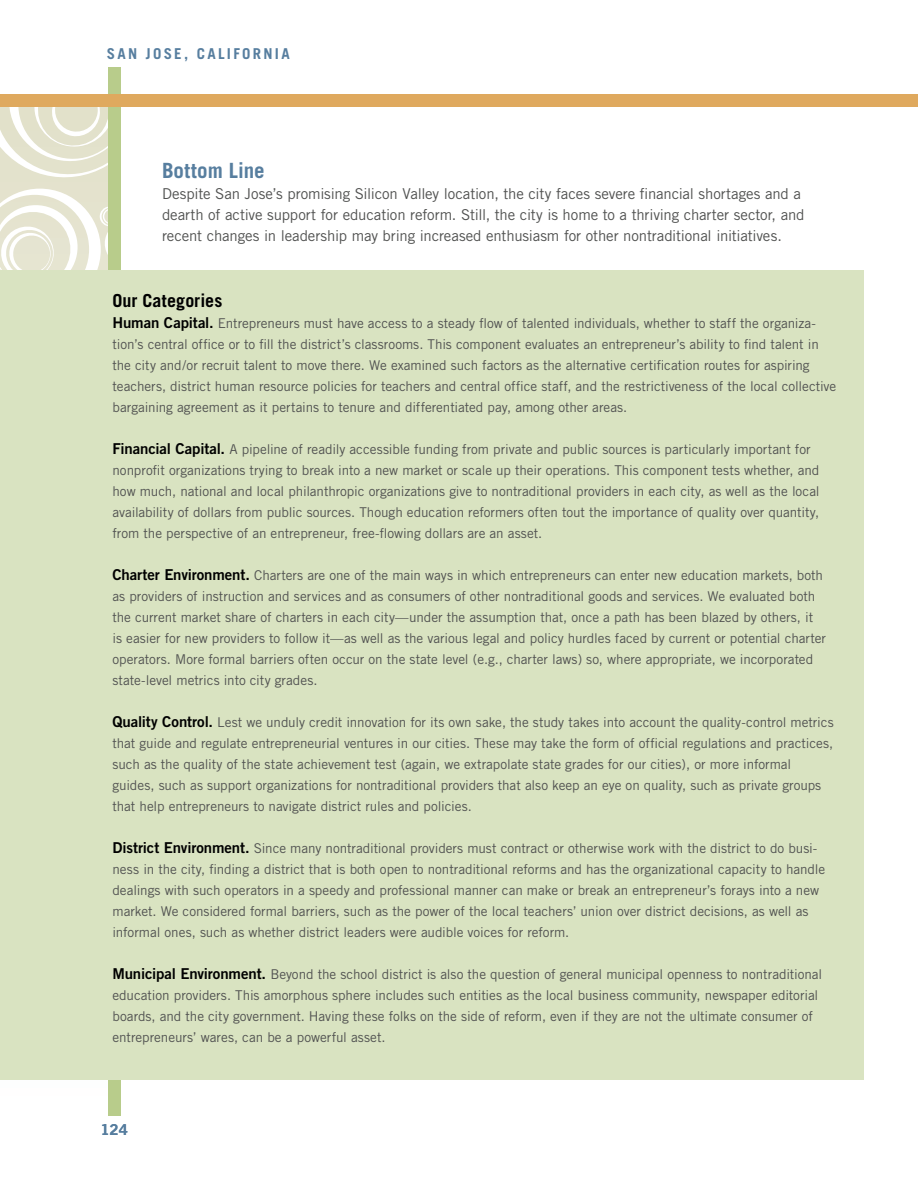
<style>
.page{position:relative;width:918px;height:1188px;background:#fff}
.page>*{position:absolute;margin:0;border:0;box-sizing:border-box;transform-origin:0 0}
.Bulleted_List{font:700 21px "Trade Gothic";color:#577e9f}
.t1{font:700 18px "Trade Gothic";letter-spacing:.01em;color:#000}
.Bulleted_List-2{font:15px/21px "Trade Gothic";letter-spacing:-.01em;color:#515251}
.t2{font:700 15px "Trade Gothic";letter-spacing:.15em;color:#577e9f}
.t3{font:15px "Trade Gothic Bold Two";color:#577e9f}
.t4{font:13.5px/21px "Trade Gothic";letter-spacing:-.005em;color:#515251}
.s1{font-family:"Trade Gothic Bold Two";font-size:15px;color:#000}
</style>
<div class="page">
<svg style="left:0;top:107px;width:108px;height:163px"></svg>
<div style="left:108px;top:67px;width:12px;height:1049px;background:#b8cc8b"></div>
<div style="left:0;top:94px;width:918px;height:13px;background:#dfa95e"></div>
<div style="left:0;top:270px;width:864px;height:810px;background:#d9e3c1"></div>
<p class="t2" style="left:107px;top:45px;width:183px">San Jose, Ca lifornia</p>
<p class="Bulleted_List" style="left:162px;top:158px;width:104px">Bottom Line</p>
<p class="Bulleted_List-2" style="left:162px;top:183px;width:644px">Despite San Jose’s promising Silicon Valley location, the city faces severe financial shortages and a dearth of active support for education reform. Still, the city is home to a thriving charter sector, and recent changes in leadership may bring increased enthusiasm for other nontraditional initiatives.</p>
<p class="t1" style="left:112px;top:289px;width:111px">Our Categories</p>
<p class="t4" style="left:112px;top:312px;width:725px"><span class="s1">Human Capital.</span> Entrepreneurs must have access to a steady flow of talented individuals, whether to staff the organiza&shy;tion’s central office or to fill the district’s classrooms. This component evaluates an entrepreneur’s ability to find talent in the city and/or recruit talent to move there. We examined such factors as the alternative certification routes for aspiring teachers, district human resource policies for teachers and central office staff, and the restrictiveness of the local collective bargaining agreement as it pertains to tenure and differentiated pay, among other areas.</p>
<p class="t4" style="left:112px;top:438px;width:709px"><span class="s1">Financial Capital.</span> A pipeline of readily accessible funding from private and public sources is particularly important for nonprofit organizations trying to break into a new market or scale up their operations. This component tests whether, and how much, national and local philanthropic organizations give to nontraditional providers in each city, as well as the local availability of dollars from public sources. Though education reformers often tout the importance of quality over quantity, from the perspective of an entrepreneur, free-flowing dollars are an asset.</p>
<p class="t4" style="left:112px;top:564px;width:715px"><span class="s1">Charter Environment.</span> Charters are one of the main ways in which entrepreneurs can enter new education markets, both as providers of instruction and services and as consumers of other nontraditional goods and services. We evaluated both the current market share of charters in each city—under the assumption that, once a path has been blazed by others, it is easier for new providers to follow it—as well as the various legal and policy hurdles faced by current or potential charter operators. More formal barriers often occur on the state level (e.g., charter laws) so, where appropriate, we incorporated state-level metrics into city grades.</p>
<p class="t4" style="left:112px;top:711px;width:723px"><span class="s1">Quality Control.</span> Lest we unduly credit innovation for its own sake, the study takes into account the quality-control metrics that guide and regulate entrepreneurial ventures in our cities. These may take the form of official regulations and practices, such as the quality of the state achievement test (again, we extrapolate state grades for our cities), or more informal guides, such as support organizations for nontraditional providers that also keep an eye on quality, such as private groups that help entrepreneurs to navigate district rules and policies.</p>
<p class="t4" style="left:112px;top:837px;width:714px"><span class="s1">District Environment.</span> Since many nontraditional providers must contract or otherwise work with the district to do busi&shy;ness in the city, finding a district that is both open to nontraditional reforms and has the organizational capacity to handle dealings with such operators in a speedy and professional manner can make or break an entrepreneur’s forays into a new market. We considered formal barriers, such as the power of the local teachers’ union over district decisions, as well as informal ones, such as whether district leaders were audible voices for reform.</p>
<p class="t4" style="left:112px;top:963px;width:711px"><span class="s1">Municipal Environment.</span> Beyond the school district is also the question of general municipal openness to nontraditional education providers. This amorphous sphere includes such entities as the local business community, newspaper editorial boards, and the city government. Having these folks on the side of reform, even if they are not the ultimate consumer of entrepreneurs’ wares, can be a powerful asset.</p>
<p class="t3" style="left:100px;top:1120px;width:29px">124</p>
</div>
